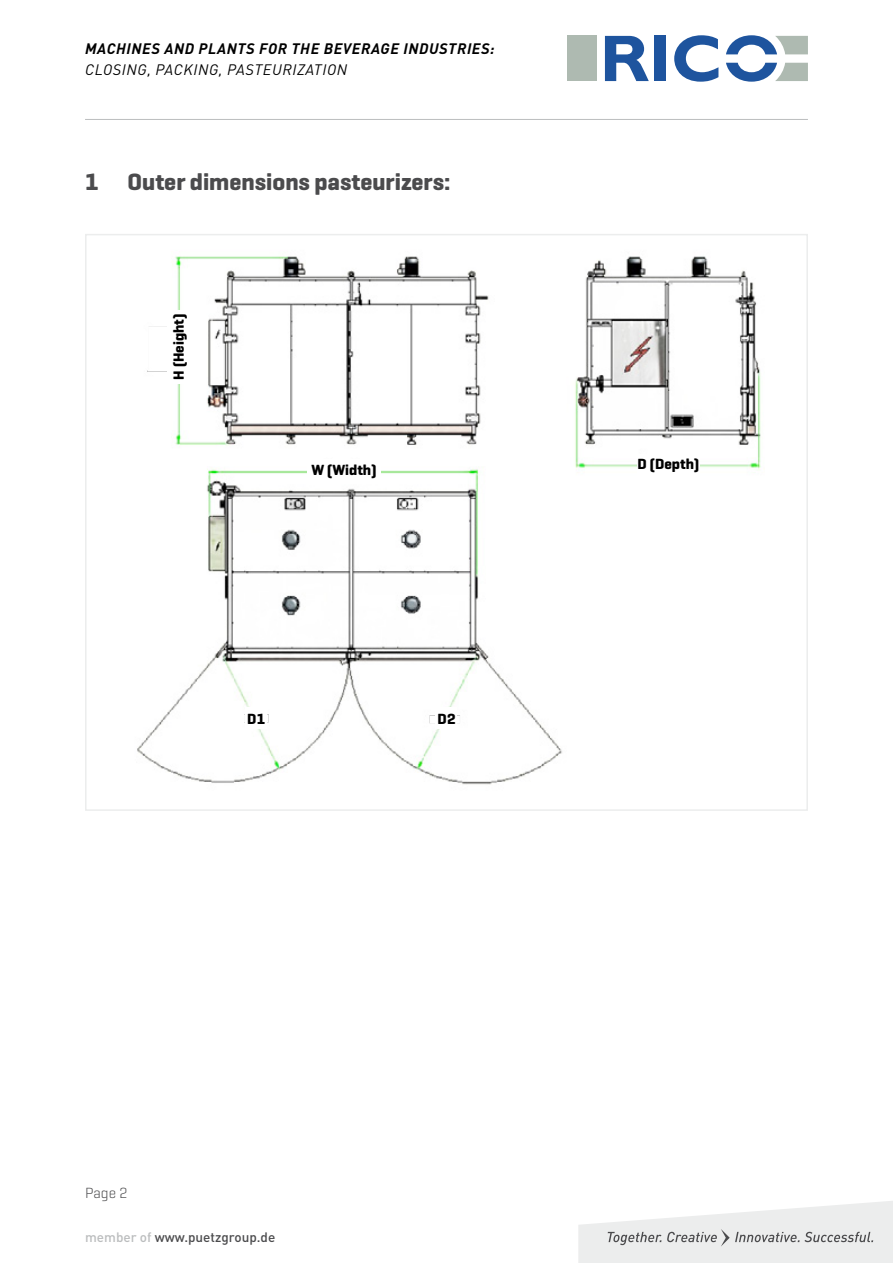
<style>
.page{position:relative;width:893px;height:1263px;background:#fff}
.page>*{position:absolute;margin:0;border:0;box-sizing:border-box;transform-origin:0 0}
.t1{font:700 24px "Geogrotesque";color:#4b4b4d}
.t2{font:italic 700 15px "DIN Pro";letter-spacing:.04em;color:#000}
.t3{font:italic 15px "DIN Pro";letter-spacing:.04em;color:#000}
.t4{font:700 15px "Geogrotesque";color:#000}
.t5{font:300 15px "Geogrotesque";color:#4b4b4d}
.t6{font:500 13.5px "DIN Pro";color:#4b4b4d}
.s1{color:#bbbdbe}
</style>
<div class="page">
<svg style="left:578px;top:1201px;width:315px;height:62px"></svg>
<hr style="left:85px;top:119px;width:723px;height:1px;background:#bbbdbe">
<div style="left:567px;top:36px;width:30px;height:45px;background:#aebab1"></div>
<svg style="left:605px;top:36px;width:44px;height:45px"></svg>
<div style="left:654px;top:36px;width:12px;height:45px;background:#1e549e"></div>
<svg style="left:674px;top:35px;width:44px;height:47px"></svg>
<svg style="left:726px;top:35px;width:82px;height:19px"></svg>
<svg style="left:726px;top:63px;width:82px;height:19px"></svg>
<img style="left:137px;top:256px;width:624px;height:529px">
<div style="left:167px;top:310px;width:22px;height:73px;background:#fff"></div>
<div style="left:246px;top:708px;width:21px;height:21px;background:#fff"></div>
<div style="left:436px;top:708px;width:21px;height:21px;background:#fff"></div>
<div style="left:307px;top:460px;width:74px;height:21px;background:#fff"></div>
<div style="left:637px;top:454px;width:62px;height:21px;background:#fff"></div>
<p class="t2" style="left:85px;top:38px;width:411px">MACHINES AND PLANTS FOR THE BEVERAGE INDUSTRIES:</p>
<p class="t3" style="left:85px;top:60px;width:264px">CLOSING, PACKING, PASTEURIZATION</p>
<h1 class="t1" style="left:85px;top:167px;width:367px">1 Outer dimensions pasteurizers:</h1>
<p class="t4" style="left:169px;top:380px;width:67px;rotate:-90deg">H (Height)</p>
<p class="t4" style="left:312px;top:461px;width:67px">W (Width)</p>
<p class="t4" style="left:638px;top:455px;width:63px">D (Depth)</p>
<p class="t4" style="left:247px;top:710px;width:20px">D1</p>
<p class="t4" style="left:437px;top:710px;width:20px">D2</p>
<p class="t5" style="left:85px;top:1184px;width:44px">Page 2</p>
<p class="t6" style="left:85px;top:1228px;width:192px"><span class="s1">member of</span> www.puetzgroup.de</p>
</div>
